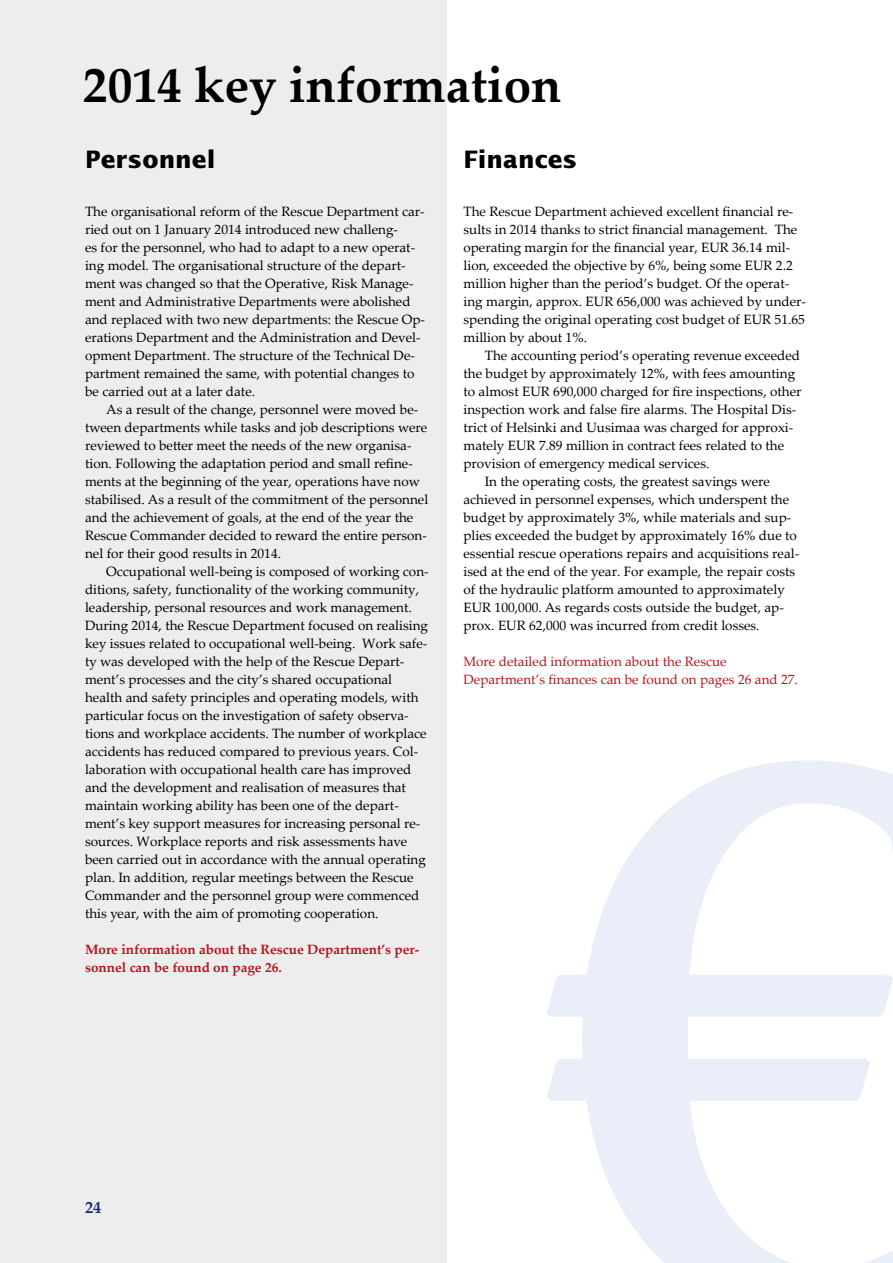
<style>
.page{position:relative;width:893px;height:1263px;background:#fff}
.page>*{position:absolute;margin:0;border:0;box-sizing:border-box;transform-origin:0 0}
.t1{font:700 49.5px "Palatino Linotype";color:#000}
.t2{font:700 24px "Lucida Sans Std";color:#000}
.t3{font:700 16.5px "Palatino Linotype";color:#113274}
.t4{font:13.5px/18px "Palatino Linotype";color:#000}
.t5{font:13.5px/18px "Palatino Linotype";color:#b6151f}
.t6{font:700 13.5px/18px "Palatino Linotype";color:#b6151f}
</style>
<div class="page">
<div style="left:0;top:0;width:446px;height:1263px;background:#ededed"></div>
<svg style="left:547px;top:760px;width:346px;height:503px"></svg>
<h1 class="t1" style="left:83px;top:50px;width:480px">2014 key information</h1>
<h2 class="t2" style="left:85px;top:146px;width:132px">Personnel</h2>
<p class="t4" style="left:85px;top:202px;width:342px">The organisational reform of the Rescue Department car&shy;ried out on 1 January 2014 introduced new challeng-<br>es for the personnel, who had to adapt to a new operat&shy;ing model. The organisational structure of the depart&shy;ment was changed so that the Operative, Risk Manage&shy;ment and Administrative Departments were abolished and replaced with two new departments: the Rescue Op&shy;erations Department and the Administration and Devel&shy;opment Department. The structure of the Technical De&shy;partment remained the same, with potential changes to be carried out at a later date.</p>
<p class="t4" style="left:85px;top:400px;width:345px;text-indent:21px">As a result of the change, personnel were moved be&shy;tween departments while tasks and job descriptions were reviewed to better meet the needs of the new organisa&shy;tion. Following the adaptation period and small refine&shy;ments at the beginning of the year, operations have now stabilised. As a result of the commitment of the personnel and the achievement of goals, at the end of the year the Rescue Commander decided to reward the entire person&shy;nel for their good results in 2014.</p>
<p class="t4" style="left:85px;top:562px;width:345px;text-indent:21px">Occupational well-being is composed of working con&shy;ditions, safety, functionality of the working community, leadership, personal resources and work management.<br>During 2014, the Rescue Department focused on realising key issues related to occupational well-being. Work safe&shy;ty was developed with the help of the Rescue Depart&shy;ment’s processes and the city’s shared occupational health and safety principles and operating models, with particular focus on the investigation of safety observa&shy;tions and workplace accidents. The number of workplace accidents has reduced compared to previous years. Col&shy;laboration with occupational health care has improved and the development and realisation of measures that maintain working ability has been one of the depart&shy;ment’s key support measures for increasing personal re&shy;sources. Workplace reports and risk assessments have been carried out in accordance with the annual operating plan. In addition, regular meetings between the Rescue Commander and the personnel group were commenced this year, with the aim of promoting cooperation.</p>
<p class="t6" style="left:85px;top:940px;width:336px">More information about the Rescue Department’s per&shy;sonnel can be found on page 26.</p>
<h2 class="t2" style="left:463px;top:145px;width:116px">Finances</h2>
<p class="t4" style="left:463px;top:202px;width:344px">The Rescue Department achieved excellent financial re&shy;sults in 2014 thanks to strict financial management. The operating margin for the financial year, EUR 36.14 mil&shy;lion, exceeded the objective by 6%, being some EUR 2.2 million higher than the period’s budget. Of the operat&shy;ing margin, approx. EUR 656,000 was achieved by under&shy;spending the original operating cost budget of EUR 51.65 million by about 1%.</p>
<p class="t4" style="left:485px;top:346px;width:317px">The accounting period’s operating revenue exceeded</p>
<p class="t4" style="left:463px;top:364px;width:333px">the budget by approximately 12%, with fees amounting</p>
<p class="t4" style="left:463px;top:382px;width:339px">to almost EUR 690,000 charged for fire inspections, other</p>
<p class="t4" style="left:463px;top:400px;width:334px">inspection work and false fire alarms. The Hospital Dis-</p>
<p class="t4" style="left:463px;top:418px;width:331px">trict of Helsinki and Uusimaa was charged for approxi-</p>
<p class="t4" style="left:463px;top:436px;width:322px">mately EUR 7.89 million in contract fees related to the</p>
<p class="t4" style="left:463px;top:454px;width:248px">provision of emergency medical services.</p>
<p class="t4" style="left:485px;top:472px;width:287px">In the operating costs, the greatest savings were</p>
<p class="t4" style="left:463px;top:490px;width:327px">achieved in personnel expenses, which underspent the</p>
<p class="t4" style="left:463px;top:508px;width:329px">budget by approximately 3%, while materials and sup-</p>
<p class="t4" style="left:463px;top:526px;width:335px">plies exceeded the budget by approximately 16% due to</p>
<p class="t4" style="left:463px;top:544px;width:337px">essential rescue operations repairs and acquisitions real-</p>
<p class="t4" style="left:463px;top:562px;width:333px">ised at the end of the year. For example, the repair costs</p>
<p class="t4" style="left:463px;top:580px;width:323px">of the hydraulic platform amounted to approximately</p>
<p class="t4" style="left:463px;top:598px;width:322px">EUR 100,000. As regards costs outside the budget, ap-</p>
<p class="t4" style="left:463px;top:616px;width:298px">prox. EUR 62,000 was incurred from credit losses.</p>
<p class="t5" style="left:463px;top:652px;width:336px">More detailed information about the Rescue<br>Department’s finances can be found on pages 26 and 27.</p>
<p class="t3" style="left:85px;top:1196px;width:18px">24</p>
</div>
